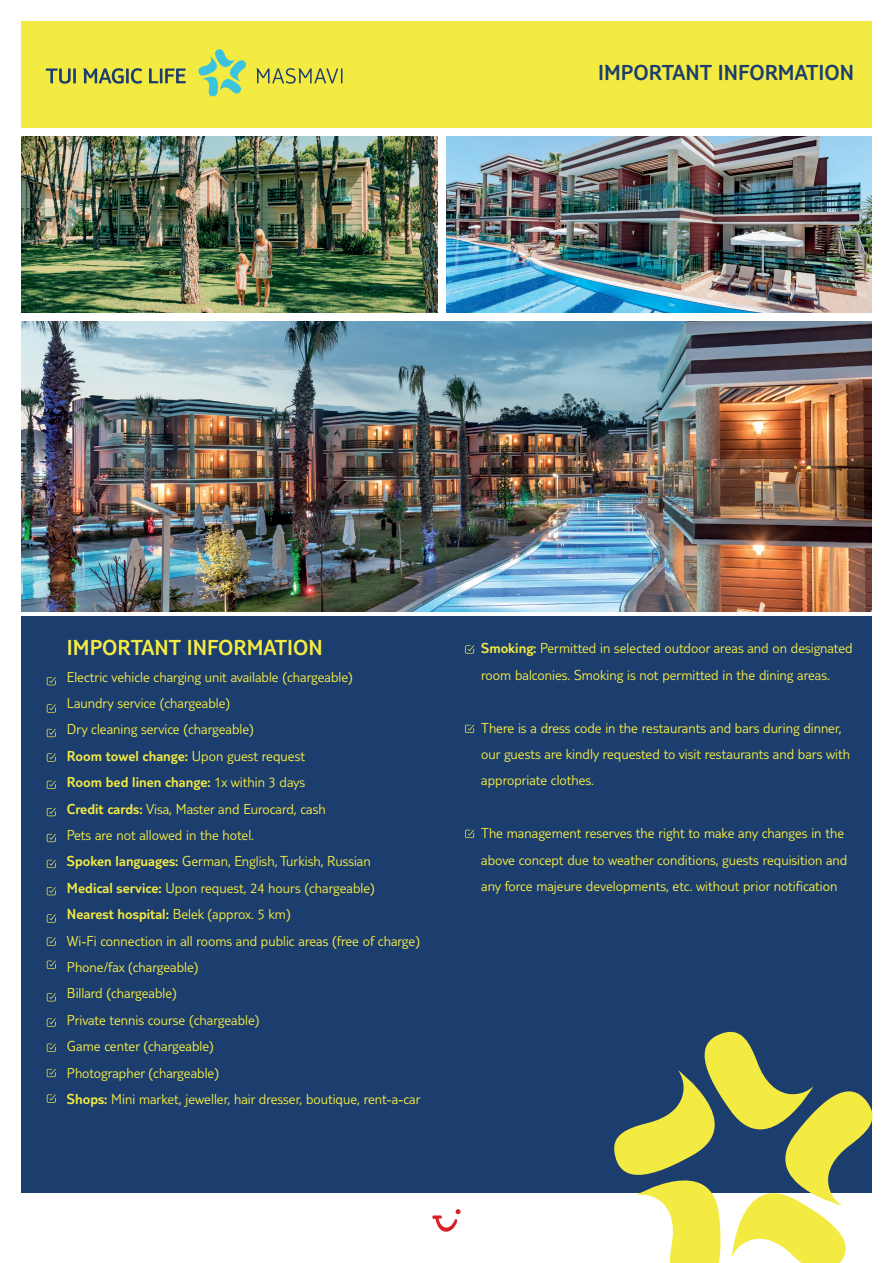
<style>
.page{position:relative;width:893px;height:1263px;background:#fff}
.page>*{position:absolute;margin:0;border:0;box-sizing:border-box;transform-origin:0 0}
.t1{font:300 22.5px "TUI Type Pro";color:#f4eb42}
.t2{font:300 22.5px "TUI Type Pro";color:#1c3e6f}
.t3{font:300 15px/26.4px "TUI Type Pro";color:#f4eb42}
.s1{font-style:inherit}
</style>
<div class="page">
<div style="left:21px;top:617px;width:851px;height:576px;background:#1c3e6f"></div>
<svg style="left:432px;top:1209px;width:29px;height:23px"></svg>
<img style="left:446px;top:136px;width:426px;height:177px">
<img style="left:21px;top:136px;width:417px;height:177px">
<img style="left:21px;top:321px;width:851px;height:290px">
<div style="left:21px;top:21px;width:851px;height:107px;background:#f4eb42"></div>
<svg style="left:256px;top:68px;width:86px;height:16px"></svg>
<svg style="left:46px;top:68px;width:140px;height:16px"></svg>
<svg style="left:198px;top:49px;width:48px;height:47px"></svg>
<svg style="left:614px;top:1031px;width:259px;height:232px"></svg>
<svg style="left:47px;top:808px;width:9px;height:8px"></svg>
<svg style="left:47px;top:781px;width:9px;height:8px"></svg>
<svg style="left:47px;top:753px;width:9px;height:9px"></svg>
<svg style="left:47px;top:729px;width:9px;height:8px"></svg>
<svg style="left:47px;top:704px;width:9px;height:9px"></svg>
<svg style="left:47px;top:677px;width:9px;height:8px"></svg>
<svg style="left:47px;top:834px;width:9px;height:8px"></svg>
<svg style="left:47px;top:860px;width:9px;height:8px"></svg>
<svg style="left:47px;top:887px;width:9px;height:8px"></svg>
<svg style="left:47px;top:914px;width:9px;height:9px"></svg>
<svg style="left:47px;top:937px;width:9px;height:9px"></svg>
<svg style="left:47px;top:960px;width:9px;height:9px"></svg>
<svg style="left:47px;top:993px;width:9px;height:8px"></svg>
<svg style="left:47px;top:1018px;width:9px;height:9px"></svg>
<svg style="left:47px;top:1043px;width:9px;height:9px"></svg>
<svg style="left:47px;top:1069px;width:9px;height:8px"></svg>
<svg style="left:47px;top:1094px;width:9px;height:9px"></svg>
<svg style="left:465px;top:645px;width:9px;height:9px"></svg>
<svg style="left:465px;top:725px;width:9px;height:8px"></svg>
<svg style="left:465px;top:830px;width:9px;height:8px"></svg>
<h1 class="t2" style="left:598px;top:59px;width:257px">IMPORTANT INFORMATION</h1>
<h1 class="t1" style="left:67px;top:635px;width:257px">IMPORTANT INFORMATION</h1>
<p class="t3" style="left:67px;top:663px;width:355px">Electric vehicle charging unit available (chargeable)<br>Laundry service (chargeable)<br>Dry cleaning service (chargeable)<br><span class="s1">Room towel change:</span> Upon guest request<br><span class="s1">Room bed linen change:</span> 1x within 3 days<br><span class="s1">Credit cards:</span> Visa, Master and Eurocard, cash<br>Pets are not allowed in the hotel.<br><span class="s1">Spoken languages:</span> German, English, Turkish, Russian<br><span class="s1">Medical service:</span> Upon request, 24 hours (chargeable)<br><span class="s1">Nearest hospital:</span> Belek (approx. 5 km)<br>Wi-Fi connection in all rooms and public areas (free of charge)<br>Phone/fax (chargeable)<br>Billard (chargeable)<br>Private tennis course (chargeable)<br>Game center (chargeable)<br>Photographer (chargeable)<br><span class="s1">Shops:</span> Mini market, jeweller, hair dresser, boutique, rent-a-car</p>
<p class="t3" style="left:481px;top:635px;width:373px"><span class="s1">Smoking:</span> Permitted in selected outdoor areas and on designated room balconies. Smoking is not permitted in the dining areas.</p>
<p class="t3" style="left:481px;top:714px;width:370px">There is a dress code in the restaurants and bars during dinner, our guests are kindly requested to visit restaurants and bars with appropriate clothes.</p>
<p class="t3" style="left:481px;top:820px;width:368px">The management reserves the right to make any changes in the above concept due to weather conditions, guests requisition and any force majeure developments, etc. without prior notification</p>
</div>
